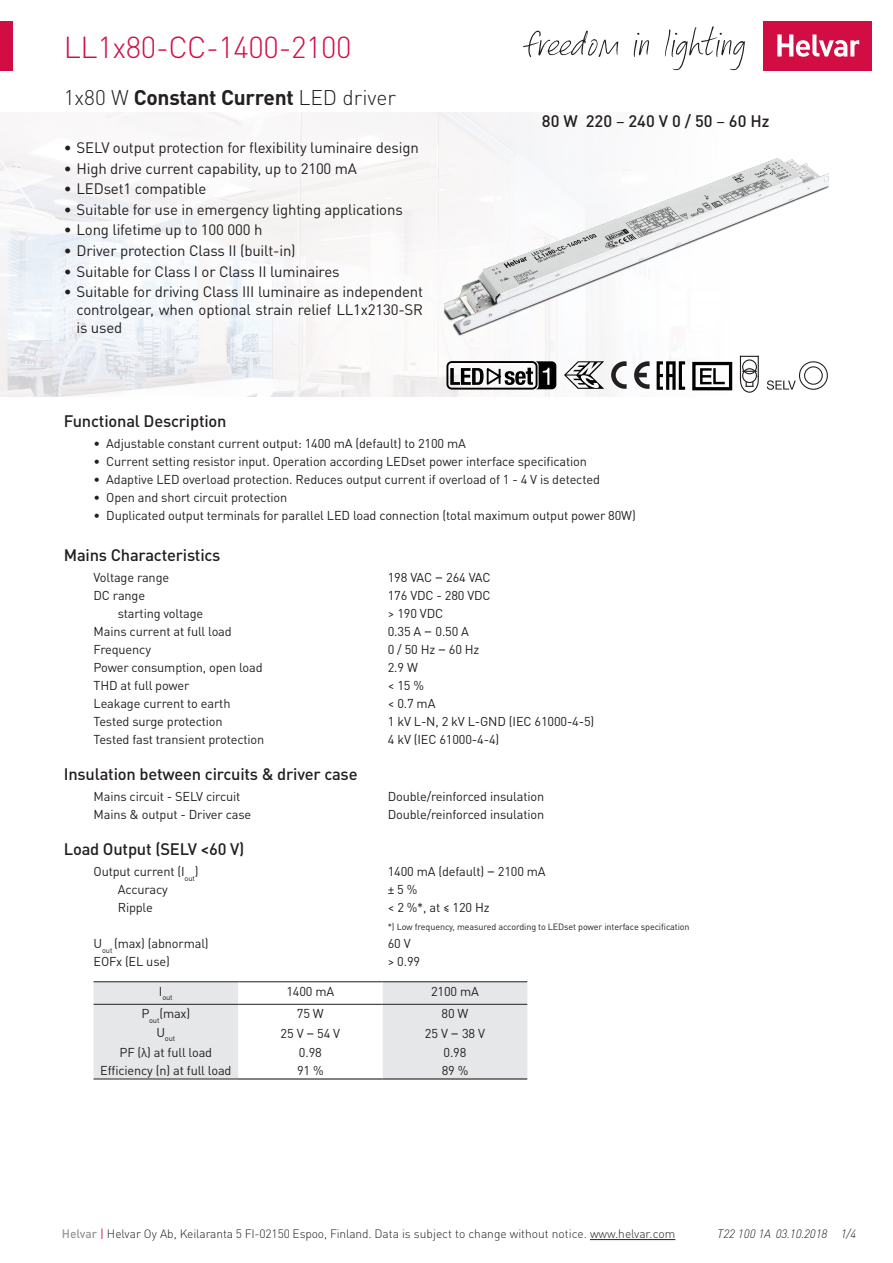
<style>
.page{position:relative;width:893px;height:1263px;background:#fff}
.page>*{position:absolute;margin:0;border:0;box-sizing:border-box;transform-origin:0 0}
.HELVAR_Small_Heading{font:300 30px "DIN Pro";letter-spacing:-.01em;color:#d20d44}
.headlineO{font:700 21px "DIN Pro";letter-spacing:-.01em;color:#231f20}
.Data_subheads{font:500 16.5px "DIN Pro";letter-spacing:-.01em;color:#231f20}
.Tehot{font:500 16.5px "DIN Pro";color:#231f20}
.t1{font:15px/18px "DIN Pro";letter-spacing:-.01em;color:#231f20;text-align:justify}
.Data_bread{font:12.75px "DIN Pro";letter-spacing:-.01em;color:#231f20}
.t2{font:300 12px "DIN Pro";color:#231f20}
.Documnetn_number{font:italic 300 12px "DIN Pro";letter-spacing:-.005em;color:#231f20}
.Data_bread-2{font:9px "DIN Pro";letter-spacing:-.01em;color:#231f20}
.Data_bread-3{font:7.5px "DIN Pro";letter-spacing:-.01em;color:#231f20}
.s1{font-weight:300}
.s2{font-weight:400}
.s3{font-size:15px}
.s4{font-weight:500;color:#939598}
.s5{font-weight:400;color:#d20d44}
</style>
<div class="page">
<hr style="left:590px;top:1239px;width:85px;height:1px;background:#231f20">
<img style="left:0;top:113px;width:767px;height:284px">
<div style="left:94px;top:982px;width:144px;height:96px;background:#e6e7e9"></div>
<div style="left:383px;top:982px;width:144px;height:96px;background:#e6e7e9"></div>
<hr style="left:238px;top:1078px;width:145px;height:1px;background:#231f20">
<hr style="left:383px;top:1078px;width:144px;height:1px;background:#231f20">
<hr style="left:238px;top:981px;width:145px;height:1px;background:#231f20">
<hr style="left:383px;top:981px;width:144px;height:1px;background:#231f20">
<hr style="left:238px;top:1004px;width:145px;height:1px;background:#231f20">
<hr style="left:383px;top:1004px;width:144px;height:1px;background:#231f20">
<hr style="left:94px;top:1004px;width:144px;height:1px;background:#231f20">
<hr style="left:94px;top:981px;width:144px;height:1px;background:#231f20">
<hr style="left:94px;top:1078px;width:144px;height:1px;background:#231f20">
<div style="left:446px;top:361px;width:91px;height:29px;border:2px solid #000;border-radius:4px"></div>
<svg style="left:450px;top:361px;width:106px;height:28px"></svg>
<div style="left:763px;top:21px;width:109px;height:50px;background:#d20d44"></div>
<svg style="left:777px;top:34px;width:82px;height:23px"></svg>
<div style="left:0;top:21px;width:13px;height:50px;background:#d20d44"></div>
<svg style="left:523px;top:27px;width:222px;height:43px"></svg>
<img style="left:444px;top:152px;width:385px;height:189px">
<svg style="left:611px;top:361px;width:38px;height:28px"></svg>
<svg style="left:564px;top:361px;width:40px;height:28px"></svg>
<svg style="left:657px;top:361px;width:28px;height:29px"></svg>
<svg style="left:740px;top:356px;width:19px;height:37px"></svg>
<svg style="left:767px;top:380px;width:29px;height:10px"></svg>
<div style="left:804px;top:366px;width:19px;height:19px;border:1px solid #231f20;border-radius:50%"></div>
<div style="left:799px;top:361px;width:29px;height:29px;border:1px solid #231f20;border-radius:50%"></div>
<div style="left:700px;top:368px;width:12px;height:16px;border:2px solid #000"></div>
<svg style="left:701px;top:367px;width:25px;height:18px"></svg>
<div style="left:692px;top:362px;width:40px;height:28px;border:3px solid #000"></div>
<p class="HELVAR_Small_Heading" style="left:64px;top:24px;width:289px">LL1x80-CC-1400-2100</p>
<p class="headlineO" style="left:64px;top:80px;width:334px"><span class="s1">1x80 W</span> Constant Current <span class="s1">LED driver</span></p>
<p class="t1" style="left:64px;top:137px;width:357px">• SELV output protection for flexibility luminaire design</p>
<p class="t1" style="left:64px;top:158px;width:295px">• High drive current capability, up to 2100 mA</p>
<p class="t1" style="left:64px;top:178px;width:144px">• LEDset1 compatible</p>
<p class="t1" style="left:64px;top:199px;width:340px">• Suitable for use in emergency lighting applications</p>
<p class="t1" style="left:64px;top:220px;width:200px">• Long lifetime up to 100 000 h</p>
<p class="t1" style="left:64px;top:240px;width:233px">• Driver protection Class II (built-in)</p>
<p class="t1" style="left:64px;top:261px;width:277px">• Suitable for Class I or Class II luminaires</p>
<p class="t1" style="left:77px;top:281px;width:348px;text-indent:-13px">• Suitable for driving Class III luminaire as independent controlgear, when optional strain relief LL1x2130-SR is used</p>
<p class="Tehot" style="left:542px;top:108px;width:229px">80 W 220 <span class="s2">–</span> 240 V 0 / 50 <span class="s2">–</span> 60 Hz</p>
<p class="Data_subheads" style="left:64px;top:407px;width:164px">Functional Description</p>
<p class="Data_bread" style="left:94px;top:433px;width:374px">• Adjustable constant current output: 1400 mA (default) to 2100 mA</p>
<p class="Data_bread" style="left:94px;top:451px;width:495px">• Current setting resistor input. Operation according LEDset power interface specification</p>
<p class="Data_bread" style="left:94px;top:469px;width:508px">• Adaptive LED overload protection. Reduces output current if overload of 1 - 4 V is detected</p>
<p class="Data_bread" style="left:94px;top:487px;width:195px">• Open and short circuit protection</p>
<p class="Data_bread" style="left:94px;top:505px;width:544px">• Duplicated output terminals for parallel LED load connection (total maximum output power 80W)</p>
<p class="Data_subheads" style="left:64px;top:542px;width:158px">Mains Characteristics</p>
<p class="Data_bread" style="left:94px;top:568px;width:77px">Voltage range</p>
<p class="Data_bread" style="left:388px;top:568px;width:104px">198 VAC <span class="s3">–</span> 264 VAC</p>
<p class="Data_bread" style="left:94px;top:586px;width:53px">DC range</p>
<p class="Data_bread" style="left:388px;top:586px;width:104px">176 VDC - 280 VDC</p>
<p class="Data_bread" style="left:118px;top:604px;width:87px">starting voltage</p>
<p class="Data_bread" style="left:388px;top:604px;width:57px">&gt; 190 VDC</p>
<p class="Data_bread" style="left:94px;top:622px;width:140px">Mains current at full load</p>
<p class="Data_bread" style="left:388px;top:622px;width:83px">0.35 A <span class="s3">–</span> 0.50 A</p>
<p class="Data_bread" style="left:94px;top:640px;width:59px">Frequency</p>
<p class="Data_bread" style="left:388px;top:640px;width:93px">0 / 50 Hz <span class="s3">–</span> 60 Hz</p>
<p class="Data_bread" style="left:94px;top:658px;width:171px">Power consumption, open load</p>
<p class="Data_bread" style="left:388px;top:658px;width:32px">2.9 W</p>
<p class="Data_bread" style="left:94px;top:676px;width:97px">THD at full power</p>
<p class="Data_bread" style="left:388px;top:676px;width:38px">&lt; 15 %</p>
<p class="Data_bread" style="left:94px;top:694px;width:138px">Leakage current to earth</p>
<p class="Data_bread" style="left:388px;top:694px;width:49px">&lt; 0.7 mA</p>
<p class="Data_bread" style="left:94px;top:712px;width:131px">Tested surge protection</p>
<p class="Data_bread" style="left:388px;top:712px;width:208px">1 kV L-N, 2 kV L-GND (IEC 61000-4-5)</p>
<p class="Data_bread" style="left:94px;top:730px;width:172px">Tested fast transient protection</p>
<p class="Data_bread" style="left:388px;top:730px;width:113px">4 kV (IEC 61000-4-4)</p>
<p class="Data_subheads" style="left:64px;top:761px;width:295px">Insulation between circuits &amp; driver case</p>
<p class="Data_bread" style="left:94px;top:787px;width:148px">Mains circuit - SELV circuit</p>
<p class="Data_bread" style="left:388px;top:787px;width:158px">Double/reinforced insulation</p>
<p class="Data_bread" style="left:94px;top:805px;width:159px">Mains &amp; output - Driver case</p>
<p class="Data_bread" style="left:388px;top:805px;width:158px">Double/reinforced insulation</p>
<p class="Data_subheads" style="left:64px;top:836px;width:182px">Load Output (SELV &lt;60 V)</p>
<p class="Data_bread" style="left:94px;top:862px;width:107px">Output current (I<sub>out</sub>)</p>
<p class="Data_bread" style="left:388px;top:862px;width:159px">1400 mA (default) <span class="s3">–</span> 2100 mA</p>
<p class="Data_bread" style="left:118px;top:880px;width:52px">Accuracy</p>
<p class="Data_bread" style="left:388px;top:880px;width:31px">± 5 %</p>
<p class="Data_bread" style="left:118px;top:898px;width:37px">Ripple</p>
<p class="Data_bread" style="left:388px;top:898px;width:103px">&lt; 2 %*, at ≤ 120 Hz</p>
<p class="Data_bread-2" style="left:388px;top:920px;width:303px">*) Low frequency, measured according to LEDset power interface specification</p>
<p class="Data_bread" style="left:94px;top:934px;width:117px">U<sub>out</sub> (max) (abnormal)</p>
<p class="Data_bread" style="left:388px;top:934px;width:24px">60 V</p>
<p class="Data_bread" style="left:94px;top:952px;width:78px">EOFx (EL use)</p>
<p class="Data_bread" style="left:388px;top:952px;width:34px">&gt; 0.99</p>
<p class="Data_bread-3" style="left:159px;top:991px;width:15px"><sup>I</sup>out</p>
<p class="Data_bread" style="left:286px;top:981px;width:49px">1400 mA</p>
<p class="Data_bread" style="left:431px;top:981px;width:49px">2100 mA</p>
<p class="Data_bread" style="left:141px;top:1004px;width:50px">P<sub>out</sub>(max)</p>
<p class="Data_bread" style="left:297px;top:1004px;width:28px">75 W</p>
<p class="Data_bread" style="left:442px;top:1004px;width:28px">80 W</p>
<p class="Data_bread-3" style="left:156px;top:1032px;width:20px"><sup>U</sup>out</p>
<p class="Data_bread" style="left:281px;top:1023px;width:61px">25 V <span class="s3">–</span> 54 V</p>
<p class="Data_bread" style="left:425px;top:1023px;width:62px">25 V <span class="s3">–</span> 38 V</p>
<p class="Data_bread" style="left:119px;top:1042px;width:94px">PF (λ) at full load</p>
<p class="Data_bread" style="left:299px;top:1042px;width:24px">0.98</p>
<p class="Data_bread" style="left:443px;top:1042px;width:24px">0.98</p>
<p class="Data_bread" style="left:100px;top:1060px;width:133px">Efficiency (η) at full load</p>
<p class="Data_bread" style="left:297px;top:1060px;width:28px">91 %</p>
<p class="Data_bread" style="left:442px;top:1060px;width:28px">89 %</p>
<p class="t2" style="left:62px;top:1224px;width:615px"><span class="s4">Helvar</span> <span class="s5">|</span> Helvar Oy Ab, Keilaranta 5 FI-02150 Espoo, Finland. Data is subject to change without notice. www.helvar.com</p>
<p class="Documnetn_number" style="left:717px;top:1224px;width:141px">T22 100 1A 03.10.2018 1/4</p>
</div>
